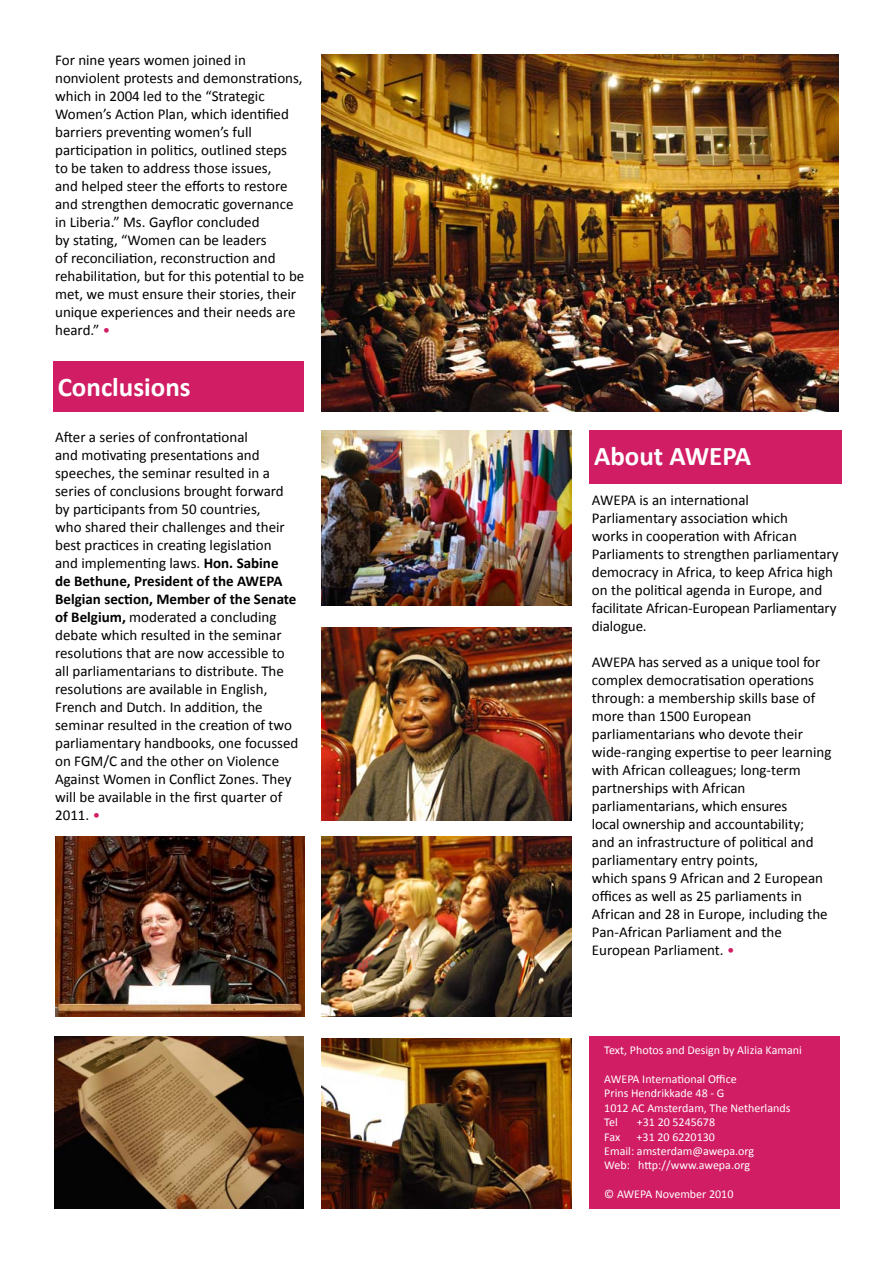
<style>
.page{position:relative;width:893px;height:1263px;background:#fff}
.page>*{position:absolute;margin:0;border:0;box-sizing:border-box;transform-origin:0 0}
.t1{font:700 27px "Calibri";color:#fff}
.t2{font:15px/18px "Calibri";color:#000}
.t3{font:12px/14.4px "Calibri";color:#fff}
.s1{color:#d11d64}
.s2{font-weight:700}
</style>
<div class="page">
<div style="left:53px;top:361px;width:251px;height:51px;background:#d11d64"></div>
<img style="left:322px;top:837px;width:249px;height:179px">
<img style="left:322px;top:54px;width:517px;height:358px">
<img style="left:322px;top:627px;width:249px;height:193px">
<div style="left:589px;top:1036px;width:250px;height:173px;background:#d11d64"></div>
<div style="left:589px;top:431px;width:253px;height:53px;background:#d11d64"></div>
<img style="left:54px;top:1036px;width:250px;height:173px">
<img style="left:55px;top:837px;width:250px;height:179px">
<img style="left:322px;top:431px;width:249px;height:174px">
<img style="left:322px;top:1038px;width:249px;height:171px">
<p class="t2" style="left:55px;top:51px;width:251px">For nine years women joined in nonviolent protests and demonstrations, which in 2004 led to the “Strategic Women’s Action Plan, which identified barriers preventing women’s full participation in politics, outlined steps<br>to be taken to address those issues,<br>and helped steer the efforts to restore and strengthen democratic governance in Liberia.” Ms. Gayflor concluded<br>by stating, “Women can be leaders<br>of reconciliation, reconstruction and rehabilitation, but for this potential to be met, we must ensure their stories, their unique experiences and their needs are heard.” <span class="s1">•</span></p>
<h1 class="t1" style="left:58px;top:370px;width:134px">Conclusions</h1>
<p class="t2" style="left:55px;top:428px;width:245px">After a series of confrontational<br>and motivating presentations and speeches, the seminar resulted in a series of conclusions brought forward by participants from 50 countries,<br>who shared their challenges and their best practices in creating legislation<br>and implementing laws. <span class="s2">Hon. Sabine<br>de Bethune, President of the AWEPA Belgian section, Member of the Senate of Belgium,</span> moderated a concluding debate which resulted in the seminar resolutions that are now accessible to all parliamentarians to distribute. The resolutions are available in English, French and Dutch. In addition, the seminar resulted in the creation of two parliamentary handbooks, one focussed on FGM/C and the other on Violence Against Women in Conflict Zones. They will be available in the first quarter of 2011. <span class="s1">•</span></p>
<h1 class="t1" style="left:594px;top:439px;width:159px">About AWEPA</h1>
<p class="t2" style="left:592px;top:491px;width:248px">AWEPA is an international<br>Parliamentary association which<br>works in cooperation with African Parliaments to strengthen parliamentary democracy in Africa, to keep Africa high on the political agenda in Europe, and facilitate African-European Parliamentary dialogue.</p>
<p class="t2" style="left:592px;top:653px;width:241px">AWEPA has served as a unique tool for complex democratisation operations through: a membership skills base of more than 1500 European parliamentarians who devote their wide-ranging expertise to peer learning with African colleagues; long-term partnerships with African parliamentarians, which ensures<br>local ownership and accountability;<br>and an infrastructure of political and parliamentary entry points,<br>which spans 9 African and 2 European offices as well as 25 parliaments in African and 28 in Europe, including the Pan-African Parliament and the European Parliament. <span class="s1">•</span></p>
<p class="t3" style="left:604px;top:1043px;width:199px">Text, Photos and Design by Alizia Kamani</p>
<p class="t3" style="left:604px;top:1072px;width:188px">AWEPA International Office<br>Prins Hendrikkade 48 - G<br>1012 AC Amsterdam, The Netherlands<br>Tel</p>
<p class="t3" style="left:637px;top:1115px;width:80px">+31 20 5245678</p>
<p class="t3" style="left:604px;top:1129px;width:151px;text-align:center">+31 20 6220130<br>Email: amsterdam@awepa.org<br>Web: http://www.awepa.org</p>
<p class="t3" style="left:604px;top:1187px;width:131px">© AWEPA November 2010</p>
<p class="t3" style="left:604px;top:1129px;width:18px">Fax</p>
</div>
